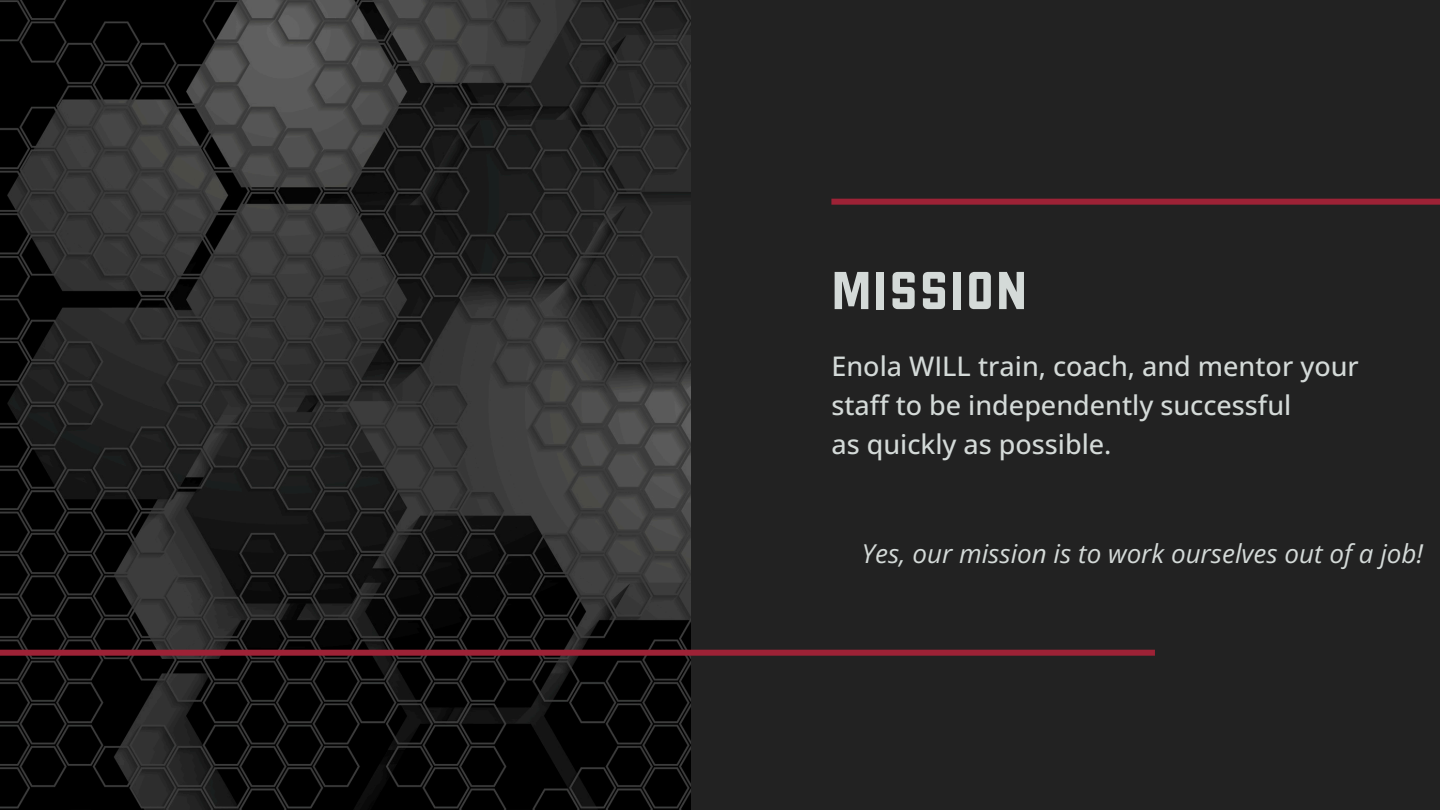
<style>
.page{position:relative;width:1440px;height:810px;background:#fff}
.page>*{position:absolute;margin:0;border:0;box-sizing:border-box;transform-origin:0 0}
.t1{font:58px "Liquorstore";letter-spacing:.03em;color:#d4dad8}
.t2{font:500 27px/39px "Open Sans";color:#d4dad8}
.t3{font:italic 26px "Open Sans";color:#d4dad8}
</style>
<div class="page">
<img style="left:0;top:0;width:691px;height:810px">
<div style="left:691px;top:0;width:749px;height:810px;background:#222"></div>
<div style="left:0;top:650px;width:1155px;height:6px;background:#9d2236"></div>
<div style="left:831px;top:199px;width:609px;height:6px;background:#9d2236"></div>
<h1 class="t1" style="left:831px;top:260px;width:197px">MISSION</h1>
<h2 class="t2" style="left:831px;top:346px;width:529px">Enola WILL train, coach, and mentor your staff to be independently successful<br>as quickly as possible.</h2>
<p class="t3" style="left:862px;top:535px;width:563px">Yes, our mission is to work ourselves out of a job!</p>
</div>
